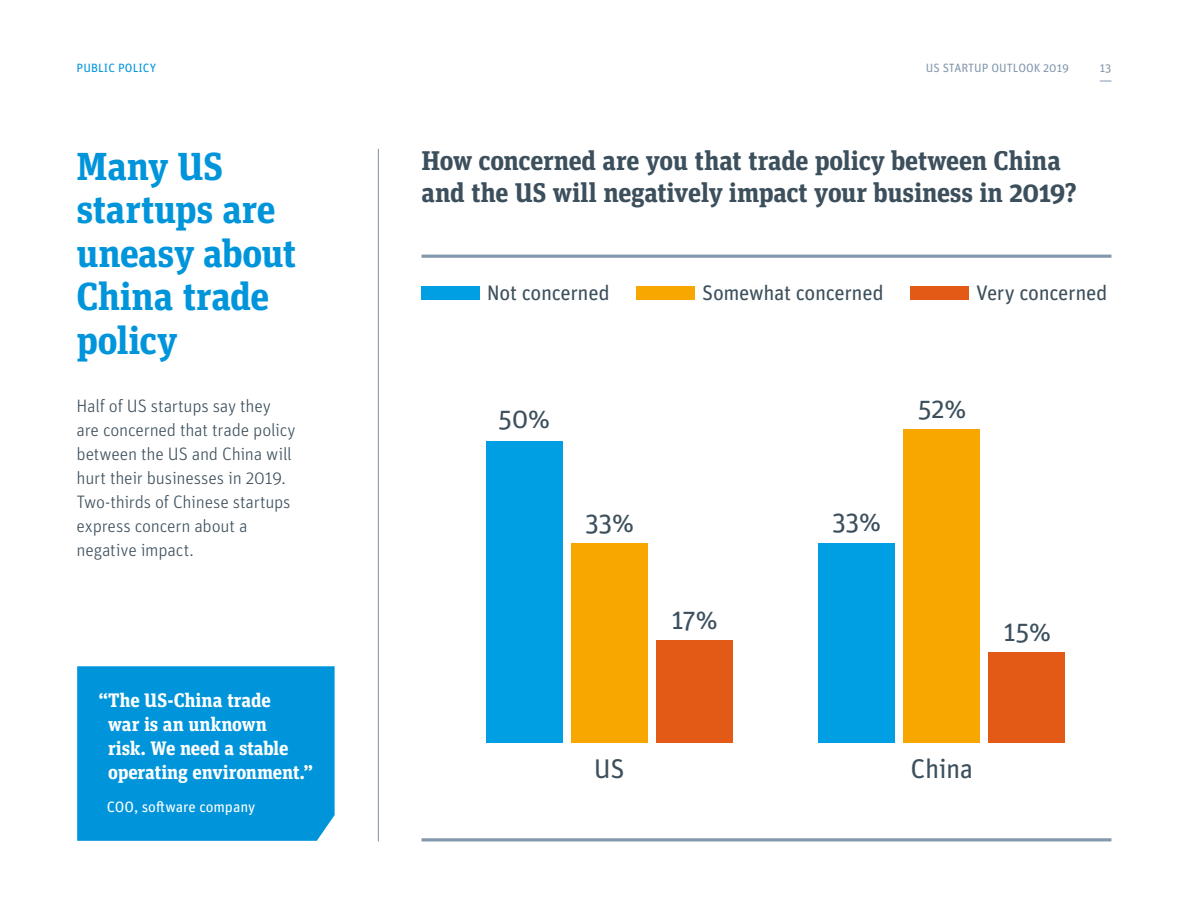
<style>
.page{position:relative;width:1188px;height:918px;background:#fff}
.page>*{position:absolute;margin:0;border:0;box-sizing:border-box;transform-origin:0 0}
.t1{font:700 39px/43.5px "SVB Slab";letter-spacing:-.01em;color:#0095db}
.t2{font:700 27px/31.5px "SVB Slab";letter-spacing:-.01em;color:#3c4f5c}
.t3{font:27px "SVB Sans";letter-spacing:-.02em;color:#3c4f5c}
.t4{font:21px "SVB Sans";letter-spacing:-.02em;color:#3c4f5c}
.t5{font:700 19.5px/24px "SVB Slab";letter-spacing:-.01em;color:#fff}
.t6{font:300 18px/24px "SVB Sans";letter-spacing:-.01em;color:#3c4f5c}
.t7{font:15px "SVB Sans";letter-spacing:-.005em;color:#fff}
.t8{font:12px "SVB Sans";color:#8498ad}
.t9{font:12px "SVB Sans";letter-spacing:.01em;color:#0095db}
</style>
<div class="page">
<hr style="left:378px;top:149px;width:1px;height:692px;background:#8498ad">
<hr style="left:422px;top:255px;width:689px;height:3px;background:#8498ad">
<hr style="left:422px;top:838px;width:689px;height:3px;background:#8498ad">
<div style="left:818px;top:543px;width:77px;height:200px;background:#009fe3"></div>
<div style="left:904px;top:429px;width:76px;height:314px;background:#f7a700"></div>
<div style="left:989px;top:652px;width:76px;height:91px;background:#e35a16"></div>
<div style="left:486px;top:441px;width:77px;height:302px;background:#009fe3"></div>
<div style="left:571px;top:543px;width:77px;height:200px;background:#f7a700"></div>
<div style="left:656px;top:640px;width:77px;height:103px;background:#e35a16"></div>
<div style="left:77px;top:666px;width:258px;height:175px;background:#0095db"></div>
<div style="left:422px;top:287px;width:58px;height:13px;background:#009fe3"></div>
<div style="left:636px;top:287px;width:59px;height:13px;background:#f7a700"></div>
<div style="left:910px;top:287px;width:59px;height:13px;background:#e35a16"></div>
<p class="t9" style="left:77px;top:60px;width:81px">PUBLIC POLICY</p>
<h1 class="t1" style="left:77px;top:142px;width:221px">Many US startups are uneasy about<br>China trade policy</h1>
<p class="t6" style="left:77px;top:393px;width:221px">Half of US startups say they are concerned that trade policy between the US and China will hurt their businesses in 2019.<br>Two-thirds of Chinese startups express concern about a negative impact.</p>
<p class="t5" style="left:108px;top:687px;width:207px;text-indent:-10px">“The US-China trade<br>war is an unknown<br>risk. We need a stable operating environment.”</p>
<p class="t7" style="left:107px;top:796px;width:150px">COO, software company</p>
<p class="t8" style="left:926px;top:60px;width:145px">US STARTUP OUTLOOK 2019</p>
<p class="t8" style="left:1100px;top:60px;width:13px">13</p>
<h2 class="t2" style="left:422px;top:144px;width:657px">How concerned are you that trade policy between China and the US will negatively impact your business in 2019?</h2>
<p class="t4" style="left:487px;top:278px;width:124px">Not concerned</p>
<p class="t4" style="left:702px;top:278px;width:183px">Somewhat concerned</p>
<p class="t4" style="left:976px;top:278px;width:133px">Very concerned</p>
<h2 class="t3" style="left:498px;top:400px;width:54px">50%</h2>
<h2 class="t3" style="left:585px;top:504px;width:50px">33%</h2>
<h2 class="t3" style="left:671px;top:601px;width:48px">17%</h2>
<h2 class="t3" style="left:594px;top:750px;width:33px">US</h2>
<h2 class="t3" style="left:832px;top:503px;width:50px">33%</h2>
<h2 class="t3" style="left:918px;top:389px;width:51px">52%</h2>
<h2 class="t3" style="left:1003px;top:613px;width:49px">15%</h2>
<h2 class="t3" style="left:911px;top:750px;width:64px">China</h2>
</div>
